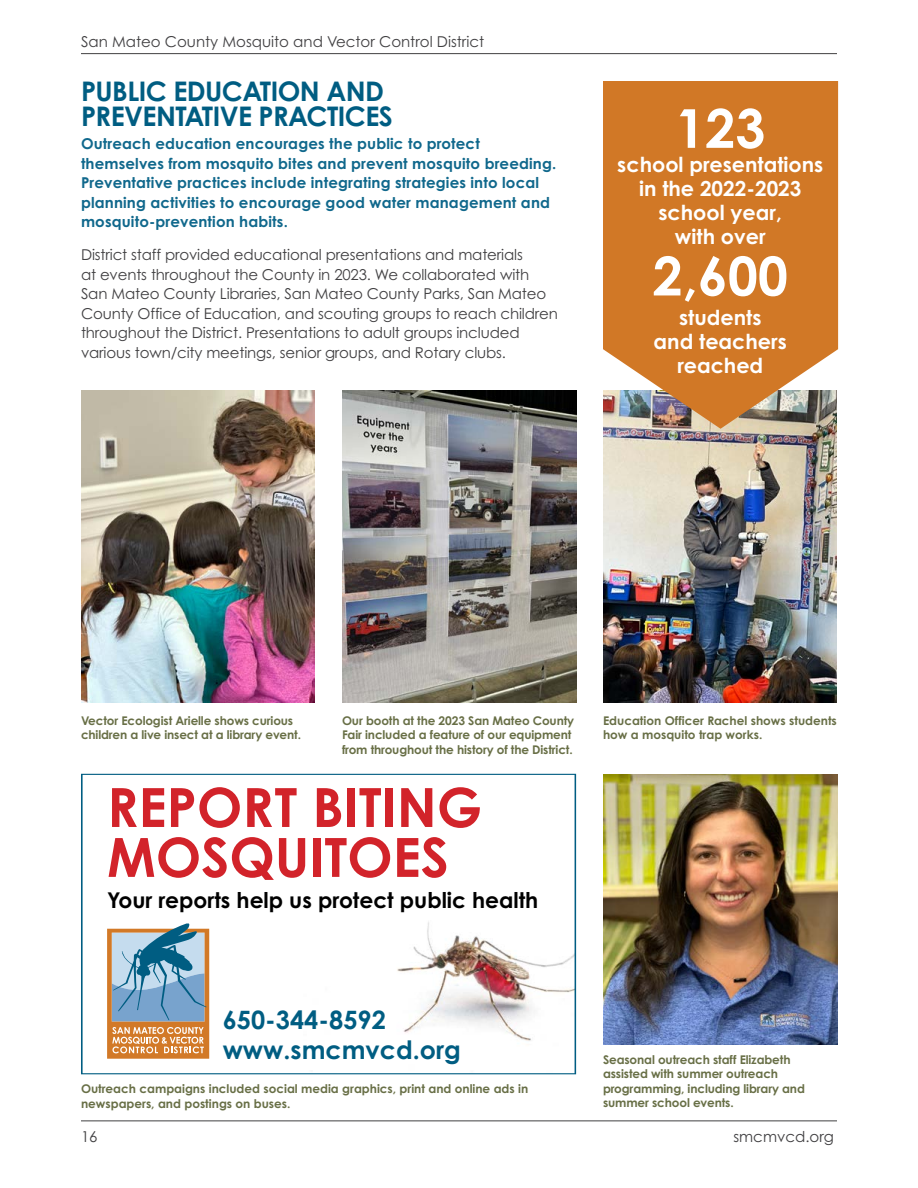
<style>
.page{position:relative;width:918px;height:1188px;background:#fff}
.page>*{position:absolute;margin:0;border:0;box-sizing:border-box;transform-origin:0 0}
.t1{font:700 54.15px/49.9px "Century Gothic Pro";color:#d2232a}
.t2{font:700 53.7px "Century Gothic Pro";color:#fff}
.Topic_Header_B{font:700 27px/25.5px "Century Gothic Pro";letter-spacing:-.02em;color:#005d82}
.t3{font:700 25.35px/29.5px "Century Gothic Pro";color:#005d82}
.t4{font:700 21.75px "Century Gothic Pro";color:#000}
.t5{font:700 20.7px/24px "Century Gothic Pro";color:#fff;text-align:center}
.t6{font:15px/19.5px "Century Gothic Pro";letter-spacing:-.01em;color:#414042}
.t7{font:700 15px/19.5px "Century Gothic Pro";letter-spacing:.01em;color:#10688c}
.t8{font:700 12px/14.4px "Century Gothic Pro";letter-spacing:-.01em;color:#686f46}
</style>
<div class="page">
<hr style="left:81px;top:53px;width:756px;height:1px;background:#414042">
<hr style="left:81px;top:1120px;width:756px;height:1px;background:#414042">
<svg style="left:107px;top:922px;width:467px;height:137px"></svg>
<div style="left:81px;top:774px;width:495px;height:300px;border:1px solid #005d82"></div>
<img style="left:603px;top:429px;width:234px;height:273px">
<img style="left:604px;top:774px;width:234px;height:271px">
<svg style="left:603px;top:81px;width:235px;height:348px;background:#ce7e35"></svg>
<img style="left:81px;top:390px;width:234px;height:312px">
<img style="left:342px;top:390px;width:234px;height:312px">
<p class="t6" style="left:81px;top:31px;width:405px">San Mateo County Mosquito and Vector Control District</p>
<p class="Topic_Header_B" style="left:81px;top:78px;width:313px">PUBLIC EDUCATION AND<br>PREVENTATIVE PRACTICES</p>
<p class="t7" style="left:81px;top:134px;width:477px">Outreach education encourages the public to protect themselves from mosquito bites and prevent mosquito breeding.<br>Preventative practices include integrating strategies into local planning activities to encourage good water management and mosquito-prevention habits.</p>
<p class="t6" style="left:81px;top:245px;width:479px">District staff provided educational presentations and materials<br>at events throughout the County in 2023. We collaborated with San Mateo County Libraries, San Mateo County Parks, San Mateo County Office of Education, and scouting groups to reach children throughout the District. Presentations to adult groups included various town/city meetings, senior groups, and Rotary clubs.</p>
<p class="t2" style="left:675px;top:95px;width:92px">123</p>
<p class="t5" style="left:617px;top:152px;width:208px">school presentations in the 2022-2023 school year,<br>with over</p>
<p class="t2" style="left:653px;top:243px;width:137px">2,600</p>
<p class="t5" style="left:654px;top:306px;width:135px">students<br>and teachers reached</p>
<p class="t8" style="left:81px;top:713px;width:222px">Vector Ecologist Arielle shows curious children a live insect at a library event.</p>
<p class="t8" style="left:342px;top:713px;width:234px">Our booth at the 2023 San Mateo County<br>Fair included a feature of our equipment from throughout the history of the District.</p>
<p class="t1" style="left:107px;top:782px;width:377px">REPORT BITING<br>MOSQUITOES</p>
<p class="t4" style="left:107px;top:887px;width:433px">Your reports help us protect public health</p>
<p class="t8" style="left:603px;top:713px;width:235px">Education Officer Rachel shows students how a mosquito trap works.</p>
<p class="t3" style="left:223px;top:1005px;width:240px">650-344-8592 www.smcmvcd.org</p>
<p class="t8" style="left:81px;top:1082px;width:449px">Outreach campaigns included social media graphics, print and online ads in newspapers, and postings on buses.</p>
<p class="t8" style="left:603px;top:1052px;width:203px">Seasonal outreach staff Elizabeth assisted with summer outreach programming, including library and summer school events.</p>
<p class="t6" style="left:81px;top:1126px;width:18px">16</p>
<p class="t6" style="left:733px;top:1126px;width:102px">smcmvcd.org</p>
</div>
